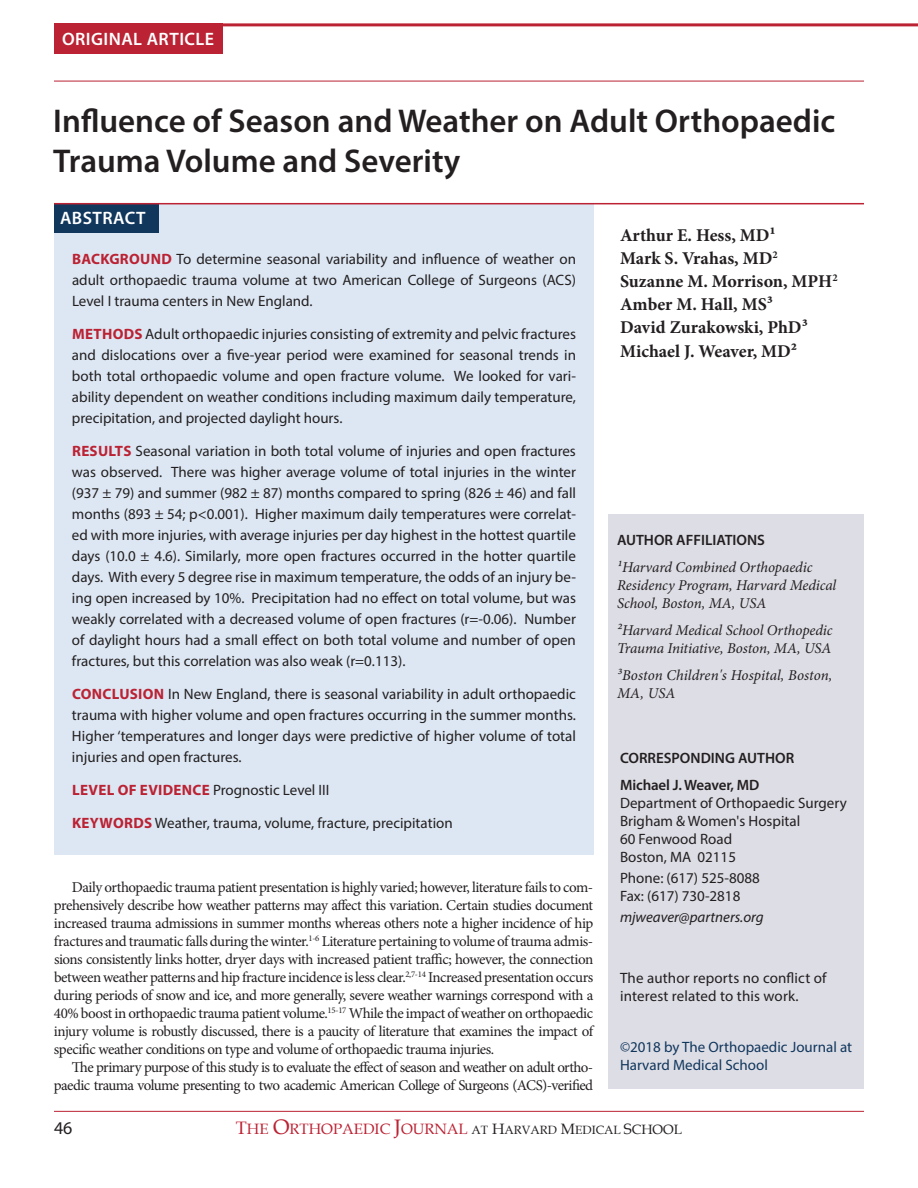
<style>
.page{position:relative;width:918px;height:1188px;background:#fff}
.page>*{position:absolute;margin:0;border:0;box-sizing:border-box;transform-origin:0 0}
.t1{font:600 33px/39.6px "Myriad Pro";color:#231f20}
.t2{font:700 18px/23.1px "Minion Pro";color:#231f20}
.t3{font:600 18px "Myriad Pro";letter-spacing:.025em;color:#fff}
.t4{font:18px "Myriad Pro";color:#231f20}
.t5{font:15px/21px "Myriad Pro";color:#231f20}
.t6{font:15px/18px "Minion Pro";letter-spacing:-.04em;color:#231f20;text-align:justify}
.t7{font:italic 15px/18px "Minion Pro";letter-spacing:-.005em;color:#231f20}
.t8{font:600 15px/27px "Myriad Pro";color:#231f20}
.t9{font:15px/18px "Myriad Pro";color:#11375d}
.t10{font:15px "Book Antiqua";color:#b23}
.t11{font:italic 15px "Myriad Pro";color:#231f20}
.s1{font-weight:700;color:#b23}
.s2{font-size:18px}
.s3{font-size:21px}
.s4{font-size:12px;color:#231f20}
.s5{color:#231f20}
.s6{font-size:13.5px;color:#231f20}
</style>
<div class="page">
<div style="left:54px;top:23px;width:168px;height:31px;background:#b23"></div>
<div style="left:54px;top:203px;width:539px;height:652px;background:#dce7f3"></div>
<hr style="left:55px;top:23px;width:863px;height:3px;background:#b23">
<div style="left:608px;top:515px;width:256px;height:574px;background:#dddde5"></div>
<div style="left:54px;top:204px;width:104px;height:29px;background:#11375d"></div>
<hr style="left:54px;top:81px;width:810px;height:1px;background:#b23">
<hr style="left:54px;top:203px;width:810px;height:1px;background:#b23">
<hr style="left:54px;top:1111px;width:810px;height:1px;background:#b23">
<p class="t3" style="left:62px;top:28px;width:154px">ORIGINAL ARTICLE</p>
<h1 class="t1" style="left:53px;top:101px;width:784px">Influence of Season and Weather on Adult Orthopaedic<br>Trauma Volume and Severity</h1>
<p class="t3" style="left:60px;top:206px;width:87px">ABSTRACT</p>
<p class="t5" style="left:72px;top:248px;width:506px;text-align:justify"><span class="s1">BACKGROUND</span> To determine seasonal variability and influence of weather on adult orthopaedic trauma volume at two American College of Surgeons (ACS)<br>Level I trauma centers in New England.</p>
<p class="t5" style="left:72px;top:323px;width:506px;text-align:justify"><span class="s1">METHODS</span> Adult orthopaedic injuries consisting of extremity and pelvic fractures and dislocations over a five-year period were examined for seasonal trends in both total orthopaedic volume and open fracture volume. We looked for vari&shy;ability dependent on weather conditions including maximum daily temperature, precipitation, and projected daylight hours.</p>
<p class="t5" style="left:72px;top:440px;width:506px;text-align:justify"><span class="s1">RESULTS</span> Seasonal variation in both total volume of injuries and open fractures was observed. There was higher average volume of total injuries in the winter (937 ± 79) and summer (982 ± 87) months compared to spring (826 ± 46) and fall months (893 ± 54; p&lt;0.001). Higher maximum daily temperatures were correlat&shy;ed with more injuries, with average injuries per day highest in the hottest quartile days (10.0 ± 4.6). Similarly, more open fractures occurred in the hotter quartile days. With every 5 degree rise in maximum temperature, the odds of an injury be&shy;ing open increased by 10%. Precipitation had no effect on total volume, but was weakly correlated with a decreased volume of open fractures (r=-0.06). Number of daylight hours had a small effect on both total volume and number of open fractures, but this correlation was also weak (r=0.113).</p>
<p class="t5" style="left:72px;top:683px;width:506px;text-align:justify"><span class="s1">CONCLUSION</span> In New England, there is seasonal variability in adult orthopaedic trauma with higher volume and open fractures occurring in the summer months.<br>Higher ‘temperatures and longer days were predictive of higher volume of total injuries and open fractures.</p>
<p class="t5" style="left:72px;top:773px;width:382px;line-height:33px"><span class="s1">LEVEL OF EVIDENCE</span> Prognostic Level III<br><span class="s1">KEYWORDS</span> Weather, trauma, volume, fracture, precipitation</p>
<p class="t6" style="left:54px;top:878px;width:541px;text-indent:18px">Daily orthopaedic trauma patient presentation is highly varied; however, literature fails to com&shy;prehensively describe how weather patterns may affect this variation. Certain studies document increased trauma admissions in summer months whereas others note a higher incidence of hip fractures and traumatic falls during the winter.<sup>1-6</sup> Literature pertaining to volume of trauma admis&shy;sions consistently links hotter, dryer days with increased patient traffic; however, the connection between weather patterns and hip fracture incidence is less clear.<sup>2,7-14</sup> Increased presentation occurs during periods of snow and ice, and more generally, severe weather warnings correspond with a 40% boost in orthopaedic trauma patient volume.<sup>15-17</sup> While the impact of weather on orthopaedic injury volume is robustly discussed, there is a paucity of literature that examines the impact of specific weather conditions on type and volume of orthopaedic trauma injuries.</p>
<p class="t6" style="left:54px;top:1058px;width:541px;text-align:right">The primary purpose of this study is to evaluate the effect of season and weather on adult ortho&shy;paedic trauma volume presenting to two academic American College of Surgeons (ACS)-verified</p>
<p class="t2" style="left:620px;top:224px;width:219px">Arthur E. Hess, MD1<br>Mark S. Vrahas, MD<sup>2<br></sup>Suzanne M. Morrison, MPH<sup>2<br></sup>Amber M. Hall, MS3<br>David Zurakowski, PhD3<br>Michael J. Weaver, MD2</p>
<p class="t8" style="left:617px;top:526px;width:149px">AUTHOR AFFILIATIONS</p>
<p class="t7" style="left:617px;top:558px;width:221px">1Harvard Combined Orthopaedic<br>Residency Program, Harvard Medical<br>School, Boston, MA, USA</p>
<p class="t7" style="left:617px;top:621px;width:217px">2Harvard Medical School Orthopedic<br>Trauma Initiative, Boston, MA, USA</p>
<p class="t7" style="left:617px;top:666px;width:217px">3Boston Children's Hospital, Boston,<br>MA, USA</p>
<p class="t8" style="left:620px;top:744px;width:176px">CORRESPONDING AUTHOR<br>Michael J. Weaver, MD</p>
<p class="t5" style="left:620px;top:794px;width:228px;line-height:18px">Department of Orthopaedic Surgery<br>Brigham &amp; Women's Hospital<br>60 Fenwood Road<br>Boston, MA 02115</p>
<p class="t5" style="left:620px;top:869px;width:141px;line-height:18px">Phone: (617) 525-8088<br>Fax: (617) 730-2818</p>
<p class="t11" style="left:620px;top:908px;width:145px">mjweaver@partners.org</p>
<p class="t5" style="left:620px;top:968px;width:208px;line-height:18px">The author reports no conflict of interest related to this work.</p>
<p class="t9" style="left:620px;top:1037px;width:234px">©2018 by The Orthopaedic Journal at<br>Harvard Medical School</p>
<p class="t4" style="left:54px;top:1117px;width:20px">46</p>
<p class="t10" style="left:236px;top:1118px;width:448px"><span class="s2">T</span>HE <span class="s3">O</span>RTHOPAEDIC <span class="s3">J</span>OURNAL <span class="s4">AT</span> <span class="s5">H</span><span class="s4">ARVARD</span> <span class="s5">M</span><span class="s4">EDICAL</span> <span class="s5">S</span><span class="s6">CHOOL</span></p>
</div>
